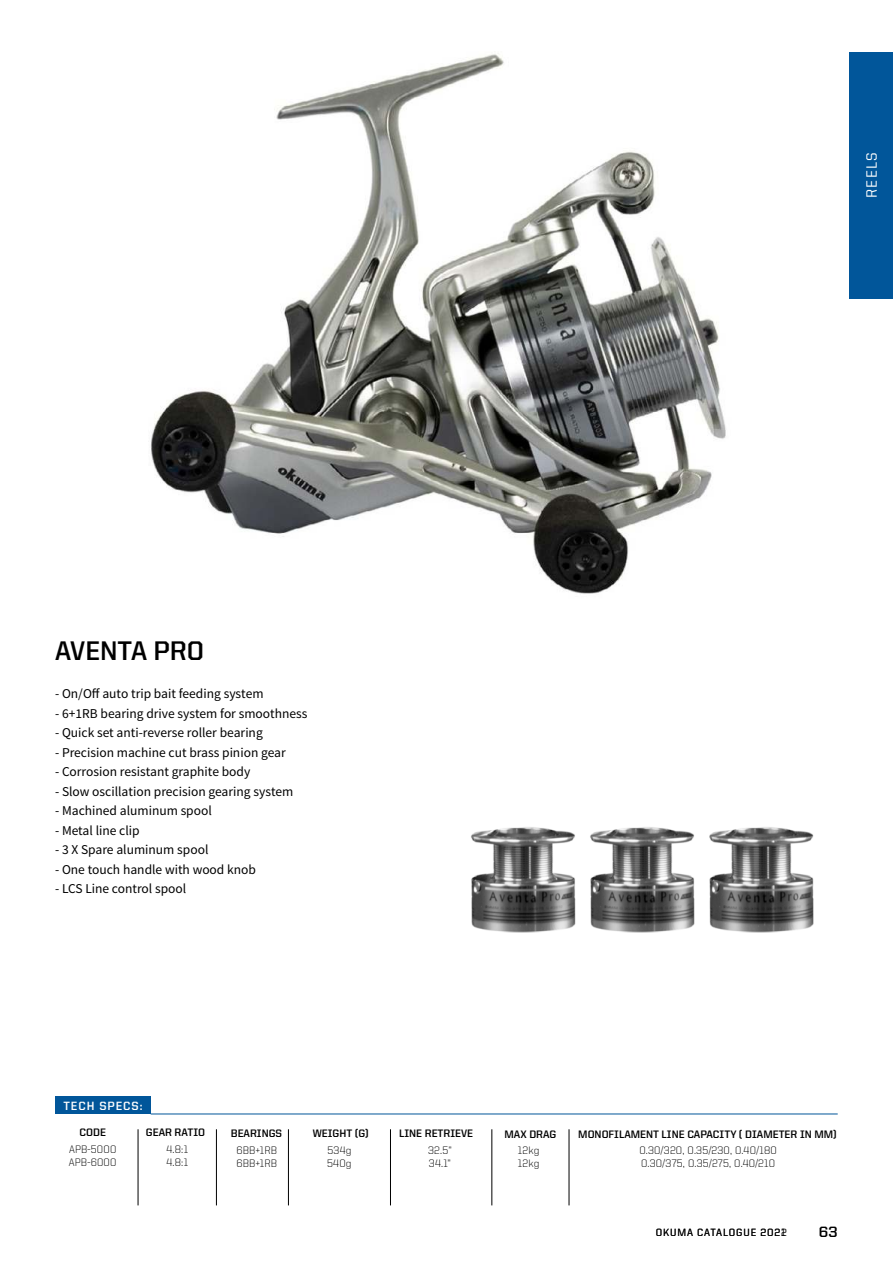
<style>
.page{position:relative;width:893px;height:1263px;background:#fff}
.page>*{position:absolute;margin:0;border:0;box-sizing:border-box;transform-origin:0 0}
.t1{font:700 27px "United Sans Reg";color:#000}
.t2{font:500 15px "United Sans Reg";letter-spacing:.08em;color:#fff}
.t3{font:700 15px "United Sans Reg";color:#000}
.t4{font:13.5px "Source Sans Pro";color:#000}
.t5{font:700 12px "United Sans Reg";letter-spacing:.08em;color:#fff}
.t6{font:300 10.8px/13px "United Sans Reg";letter-spacing:.02em;color:#000}
.t7{font:700 10.8px "United Sans Reg";color:#000}
.t8{font:500 10.5px "United Sans Reg";letter-spacing:.08em;color:#000}
</style>
<div class="page">
<div style="left:849px;top:52px;width:44px;height:246px;background:#01569a"></div>
<div style="left:55px;top:1096px;width:96px;height:18px;background:#01569a"></div>
<hr style="left:151px;top:1114px;width:687px;height:1px;background:#01569a">
<hr style="left:138px;top:1129px;width:1px;height:76px;background:#000">
<hr style="left:216px;top:1129px;width:1px;height:76px;background:#000">
<hr style="left:288px;top:1129px;width:1px;height:76px;background:#000">
<hr style="left:390px;top:1129px;width:1px;height:76px;background:#000">
<hr style="left:492px;top:1129px;width:1px;height:76px;background:#000">
<hr style="left:569px;top:1129px;width:1px;height:76px;background:#000">
<img style="left:151px;top:54px;width:575px;height:540px">
<img style="left:471px;top:827px;width:343px;height:106px">
<p class="t2" style="left:865px;top:198px;width:47px;rotate:-90deg">REELS</p>
<h1 class="t1" style="left:55px;top:639px;width:151px">AVENTA PRO</h1>
<p class="t4" style="left:55px;top:688px;width:210px">- On/Off auto trip bait feeding system</p>
<p class="t4" style="left:55px;top:708px;width:254px">- 6+1RB bearing drive system for smoothness</p>
<p class="t4" style="left:55px;top:727px;width:209px">- Quick set anti-reverse roller bearing</p>
<p class="t4" style="left:55px;top:747px;width:232px">- Precision machine cut brass pinion gear</p>
<p class="t4" style="left:55px;top:766px;width:197px">- Corrosion resistant graphite body</p>
<p class="t4" style="left:55px;top:786px;width:240px">- Slow oscillation precision gearing system</p>
<p class="t4" style="left:55px;top:805px;width:158px">- Machined aluminum spool</p>
<p class="t4" style="left:55px;top:825px;width:86px">- Metal line clip</p>
<p class="t4" style="left:55px;top:844px;width:155px">- 3 X Spare aluminum spool</p>
<p class="t4" style="left:55px;top:864px;width:202px">- One touch handle with wood knob</p>
<p class="t4" style="left:55px;top:883px;width:133px">- LCS Line control spool</p>
<p class="t5" style="left:63px;top:1100px;width:81px">TECH SPECS:</p>
<p class="t7" style="left:79px;top:1128px;width:28px">CODE</p>
<p class="t6" style="left:69px;top:1143px;width:49px">APB-5000<br>APB-6000</p>
<p class="t7" style="left:146px;top:1128px;width:61px">GEAR RATIO</p>
<p class="t6" style="left:166px;top:1143px;width:23px">4.8:1<br>4.8:1</p>
<p class="t7" style="left:231px;top:1128px;width:53px">BEARINGS</p>
<p class="t6" style="left:236px;top:1144px;width:42px">6BB+1RB<br>6BB+1RB</p>
<p class="t7" style="left:313px;top:1128px;width:57px">WEIGHT (G)</p>
<p class="t6" style="left:327px;top:1144px;width:26px">534g<br>540g</p>
<p class="t7" style="left:399px;top:1129px;width:76px">LINE RETRIEVE</p>
<p class="t6" style="left:428px;top:1144px;width:25px">32.5”<br>34.1”</p>
<p class="t7" style="left:504px;top:1129px;width:53px">MAX DRAG</p>
<p class="t7" style="left:578px;top:1129px;width:260px">MONOFILAMENT LINE CAPACITY ( DIAMETER IN MM)</p>
<p class="t6" style="left:518px;top:1144px;width:23px">12kg<br>12kg</p>
<p class="t6" style="left:639px;top:1144px;width:139px">0.30/320, 0.35/230, 0.40/180<br>0.30/375, 0.35/275, 0.40/210</p>
<p class="t8" style="left:656px;top:1228px;width:131px">OKUMA CATALOGUE 2021</p>
<p class="t3" style="left:819px;top:1225px;width:20px">63</p>
<p class="t8" style="left:781px;top:1228px;width:7px">2</p>
</div>
